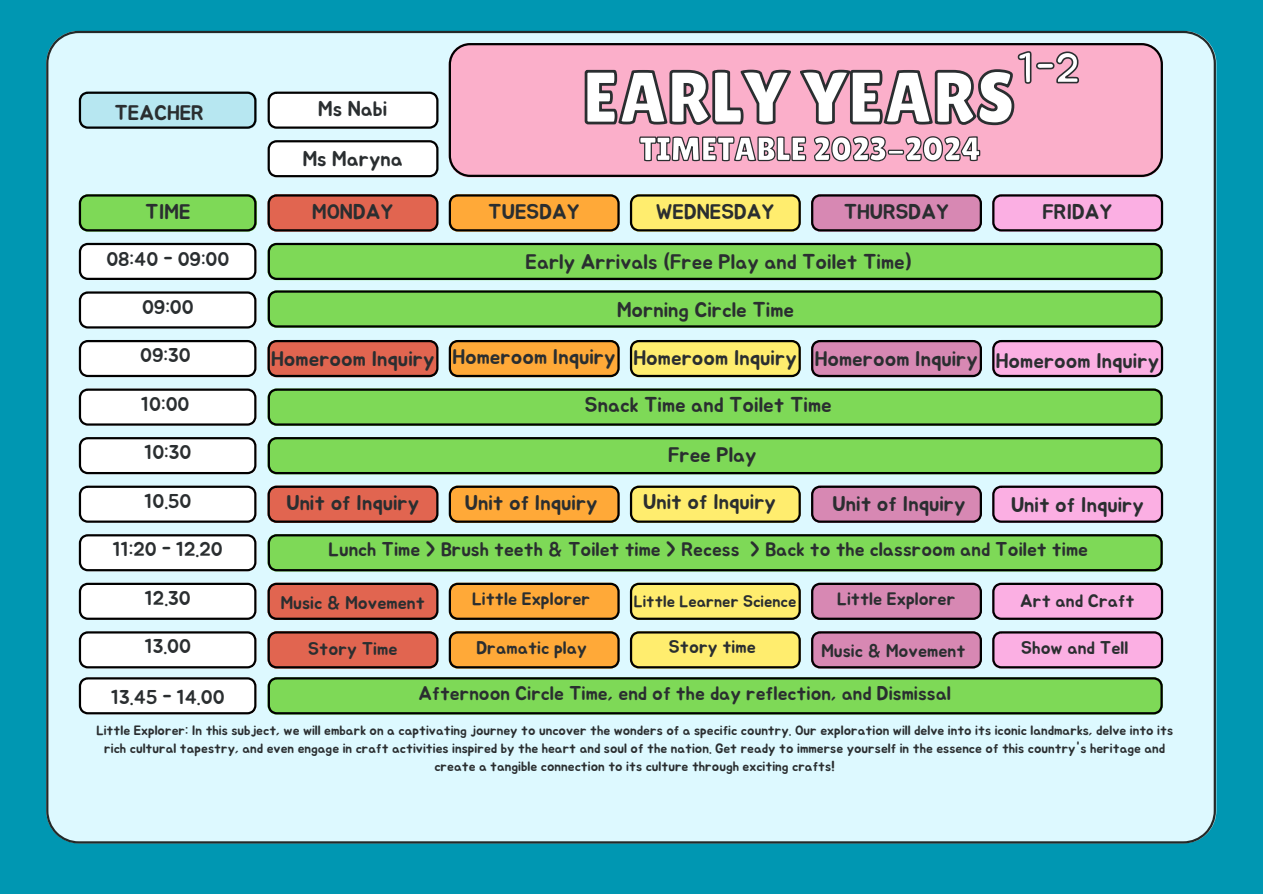
<style>
.page{position:relative;width:1263px;height:894px;background:#fff}
.page>*{position:absolute;margin:0;border:0;box-sizing:border-box;transform-origin:0 0}
.t1{font:73.95px "Lilita One";color:#fff}
.t2{font:42.45px "Jua";color:#fff}
.t3{font:33.45px "Lilita One";color:#fff}
.t4{font:21px "Jua";color:#2a2e30}
.t5{font:19.5px "Jua";color:#2a2e30}
.t6{font:18px "Jua";color:#2a2e30}
.t7{font:16.5px "Jua";color:#2a2e30}
.t8{font:13.5px/18px "Jua";color:#2a2e30;text-align:center}
</style>
<div class="page">
<div style="left:0;top:0;width:1263px;height:893px;background:#0097b2"></div>
<div style="left:46px;top:31px;width:1170px;height:812px;background:#ddf9ff"></div>
<svg style="left:79px;top:194px;width:178px;height:37px;background:#6fbd4d"></svg>
<svg style="left:268px;top:194px;width:170px;height:37px;background:#c45947"></svg>
<svg style="left:79px;top:243px;width:178px;height:37px;background:#dcdcdc"></svg>
<svg style="left:79px;top:291px;width:178px;height:37px;background:#dedfdf"></svg>
<svg style="left:79px;top:340px;width:178px;height:37px;background:#dcdcdc"></svg>
<svg style="left:79px;top:388px;width:178px;height:37px;background:#dfdfe0"></svg>
<svg style="left:79px;top:437px;width:178px;height:37px;background:#dcdddd"></svg>
<svg style="left:79px;top:485px;width:178px;height:37px;background:#e0e0e0"></svg>
<svg style="left:79px;top:534px;width:178px;height:37px;background:#ddd"></svg>
<svg style="left:79px;top:582px;width:178px;height:38px;background:#dbdcdc"></svg>
<svg style="left:79px;top:631px;width:178px;height:37px;background:#dedede"></svg>
<svg style="left:268px;top:534px;width:895px;height:37px;background:#6fbf4d"></svg>
<svg style="left:449px;top:194px;width:171px;height:37px;background:#de9433"></svg>
<svg style="left:992px;top:194px;width:171px;height:37px;background:#da99c6"></svg>
<svg style="left:268px;top:340px;width:170px;height:37px;background:#c25846"></svg>
<svg style="left:449px;top:340px;width:171px;height:37px;background:#dc9232"></svg>
<svg style="left:630px;top:340px;width:171px;height:37px;background:#dbcc60"></svg>
<svg style="left:811px;top:340px;width:171px;height:37px;background:#b9769b"></svg>
<svg style="left:992px;top:340px;width:171px;height:37px;background:#d897c4"></svg>
<svg style="left:268px;top:388px;width:895px;height:37px;background:#71c24f"></svg>
<svg style="left:268px;top:485px;width:170px;height:37px;background:#c65b49"></svg>
<svg style="left:449px;top:485px;width:171px;height:37px;background:#df9635"></svg>
<svg style="left:630px;top:485px;width:171px;height:37px;background:#dfd063"></svg>
<svg style="left:811px;top:485px;width:171px;height:37px;background:#bd799e"></svg>
<svg style="left:992px;top:485px;width:171px;height:37px;background:#dc9bc8"></svg>
<svg style="left:268px;top:582px;width:170px;height:38px;background:#c25a49"></svg>
<svg style="left:449px;top:582px;width:171px;height:38px;background:#db9435"></svg>
<svg style="left:630px;top:582px;width:171px;height:38px;background:#dbcd62"></svg>
<svg style="left:811px;top:582px;width:171px;height:38px;background:#b9789c"></svg>
<svg style="left:992px;top:582px;width:171px;height:38px;background:#d899c4"></svg>
<svg style="left:268px;top:631px;width:170px;height:37px;background:#c45947"></svg>
<svg style="left:449px;top:631px;width:171px;height:37px;background:#dd9433"></svg>
<svg style="left:630px;top:631px;width:171px;height:37px;background:#ddce61"></svg>
<svg style="left:811px;top:631px;width:171px;height:37px;background:#bb779c"></svg>
<svg style="left:992px;top:631px;width:171px;height:37px;background:#da99c6"></svg>
<svg style="left:79px;top:92px;width:178px;height:37px;background:#9fc9d2"></svg>
<svg style="left:268px;top:92px;width:170px;height:37px;background:#dedede"></svg>
<svg style="left:268px;top:140px;width:170px;height:37px;background:#ddd"></svg>
<svg style="left:449px;top:43px;width:714px;height:134px;background:#e9a3bc"></svg>
<svg style="left:630px;top:135px;width:352px;height:96px;background:#d0aba9"></svg>
<svg style="left:268px;top:243px;width:895px;height:37px;background:#6ebe4c"></svg>
<svg style="left:79px;top:677px;width:178px;height:37px;background:#dddede"></svg>
<svg style="left:268px;top:677px;width:895px;height:37px;background:#6fc04d"></svg>
<svg style="left:268px;top:290px;width:895px;height:37px;background:#70c14e"></svg>
<svg style="left:268px;top:437px;width:895px;height:37px;background:#6fbf4c"></svg>
<svg style="left:583px;top:50px;width:497px;height:76px;background:#d899b0"></svg>
<p class="t4" style="left:114px;top:103px;width:91px">TEACHER</p>
<p class="t4" style="left:318px;top:99px;width:71px">Ms Nabi</p>
<p class="t4" style="left:303px;top:149px;width:102px">Ms Maryna</p>
<p class="t2" style="left:1018px;top:49px;width:64px">1-2</p>
<p class="t1" style="left:582px;top:55px;width:434px">EARLY YEARS</p>
<p class="t3" style="left:640px;top:130px;width:343px">TIMETABLE 2023-2024</p>
<p class="t4" style="left:145px;top:202px;width:47px">TIME</p>
<p class="t4" style="left:312px;top:202px;width:83px">MONDAY</p>
<p class="t5" style="left:106px;top:250px;width:125px">08:40 - 09:00</p>
<p class="t5" style="left:142px;top:298px;width:53px">09:00</p>
<p class="t5" style="left:140px;top:346px;width:52px">09:30</p>
<p class="t5" style="left:141px;top:395px;width:50px">10:00</p>
<p class="t5" style="left:144px;top:443px;width:49px">10:30</p>
<p class="t5" style="left:144px;top:492px;width:49px">10.50</p>
<p class="t5" style="left:113px;top:540px;width:111px">11:20 - 12.20</p>
<p class="t5" style="left:145px;top:589px;width:47px">12.30</p>
<p class="t5" style="left:145px;top:637px;width:48px">13.00</p>
<p class="t4" style="left:488px;top:202px;width:93px">TUESDAY</p>
<p class="t4" style="left:656px;top:202px;width:120px">WEDNESDAY</p>
<p class="t4" style="left:844px;top:202px;width:107px">THURSDAY</p>
<p class="t4" style="left:1042px;top:202px;width:72px">FRIDAY</p>
<p class="t4" style="left:525px;top:252px;width:388px">Early Arrivals (Free Play and Toilet Time)</p>
<p class="t4" style="left:617px;top:300px;width:179px">Morning Circle Time</p>
<p class="t4" style="left:452px;top:347px;width:165px">Homeroom Inquiry</p>
<p class="t4" style="left:633px;top:348px;width:165px">Homeroom Inquiry</p>
<p class="t4" style="left:815px;top:349px;width:165px">Homeroom Inquiry</p>
<p class="t4" style="left:996px;top:351px;width:165px">Homeroom Inquiry</p>
<p class="t4" style="left:271px;top:349px;width:165px">Homeroom Inquiry</p>
<p class="t4" style="left:585px;top:395px;width:248px">Snack Time and Toilet Time</p>
<p class="t4" style="left:668px;top:445px;width:90px">Free Play</p>
<p class="t4" style="left:465px;top:493px;width:135px">Unit of Inquiry</p>
<p class="t4" style="left:643px;top:492px;width:135px">Unit of Inquiry</p>
<p class="t4" style="left:833px;top:493px;width:135px">Unit of Inquiry</p>
<p class="t4" style="left:1011px;top:494px;width:135px">Unit of Inquiry</p>
<p class="t4" style="left:286px;top:493px;width:135px">Unit of Inquiry</p>
<p class="t5" style="left:328px;top:540px;width:761px">Lunch Time &gt; Brush teeth &amp; Toilet time &gt; Recess &gt; Back to the classroom and Toilet time</p>
<p class="t6" style="left:472px;top:590px;width:120px">Little Explorer</p>
<p class="t7" style="left:634px;top:593px;width:164px">Little Learner Science</p>
<p class="t6" style="left:837px;top:590px;width:120px">Little Explorer</p>
<p class="t6" style="left:476px;top:639px;width:112px">Dramatic play</p>
<p class="t6" style="left:669px;top:639px;width:88px">Story time</p>
<p class="t6" style="left:821px;top:642px;width:146px">Music &amp; Movement</p>
<p class="t6" style="left:1021px;top:640px;width:108px">Show and Tell</p>
<p class="t6" style="left:1020px;top:592px;width:116px">Art and Craft</p>
<p class="t6" style="left:281px;top:594px;width:146px">Music &amp; Movement</p>
<p class="t6" style="left:308px;top:640px;width:91px">Story Time</p>
<p class="t5" style="left:111px;top:688px;width:115px">13.45 - 14.00</p>
<p class="t5" style="left:418px;top:684px;width:534px">Afternoon Circle Time, end of the day reflection, and Dismissal</p>
<p class="t8" style="left:96px;top:721px;width:1078px">Little Explorer: In this subject, we will embark on a captivating journey to uncover the wonders of a specific country. Our exploration will delve into its iconic landmarks, delve into its rich cultural tapestry, and even engage in craft activities inspired by the heart and soul of the nation. Get ready to immerse yourself in the essence of this country's heritage and create a tangible connection to its culture through exciting crafts!</p>
</div>
